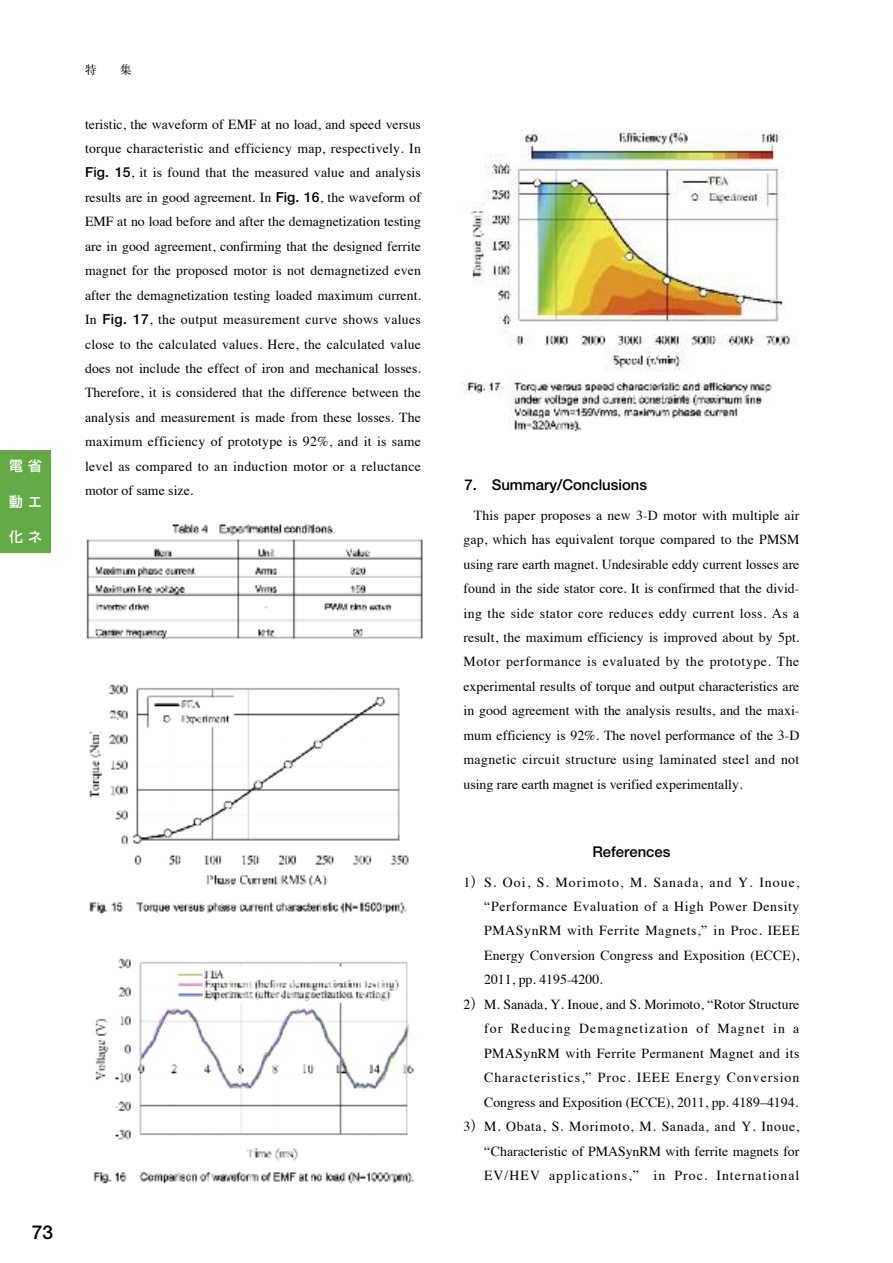
<style>
.page{position:relative;width:893px;height:1263px;background:#fff}
.page>*{position:absolute;margin:0;border:0;box-sizing:border-box;transform-origin:0 0}
.t1{font:700 19.2px "Futo Go B101";color:#000}
.t2{font:700 14.85px "Futo Go B101";color:#000}
.t3{font:13.8px/24.5px "Times";letter-spacing:.03em;color:#000;text-align:justify}
.t4{font:13.8px "Times";color:#000}
.t5{font:13.8px "Times";letter-spacing:.075em;color:#000}
.t6{font:13.8px "Times";letter-spacing:.01em;color:#000}
.t7{font:13.8px "Times";letter-spacing:.07em;color:#000}
.t8{font:500 13.8px "Shin Go";color:#fff}
.t9{font:11.7px "Ryumin";color:#000}
.s1{font-family:"Futo Go B101";font-weight:700}
.s2{font-family:"Hira Min Pro W3"}
</style>
<div class="page">
<div style="left:0;top:451px;width:51px;height:102px;background:#63a945"></div>
<img style="left:86px;top:524px;width:337px;height:115px">
<img style="left:89px;top:684px;width:320px;height:230px">
<img style="left:93px;top:958px;width:321px;height:226px">
<img style="left:461px;top:131px;width:335px;height:301px">
<p class="t8" style="left:9px;top:457px;width:34px">電省</p>
<p class="t8" style="left:9px;top:493px;width:34px">動エ</p>
<p class="t8" style="left:9px;top:528px;width:34px">化ネ</p>
<p class="t9" style="left:85px;top:62px;width:13px">特</p>
<p class="t9" style="left:120px;top:62px;width:13px">集</p>
<p class="t3" style="left:85px;top:113px;width:337px">teristic, the waveform of EMF at no load, and speed versus torque characteristic and efficiency map, respectively. In <span class="s1">Fig. 15</span>, it is found that the measured value and analysis results are in good agreement. In <span class="s1">Fig. 16</span>, the waveform of EMF at no load before and after the demagnetization testing are in good agreement, confirming that the designed ferrite magnet for the proposed motor is not demagnetized even after the demagnetization testing loaded maximum current.<br>In <span class="s1">Fig. 17</span>, the output measurement curve shows values close to the calculated values. Here, the calculated value does not include the effect of iron and mechanical losses.<br>Therefore, it is considered that the difference between the analysis and measurement is made from these losses. The maximum efficiency of prototype is 92%, and it is same level as compared to an induction motor or a reluctance motor of same size.</p>
<h1 class="t1" style="left:32px;top:1221px;width:23px">73</h1>
<p class="t2" style="left:464px;top:476px;width:184px">7. Summary/Conclusions</p>
<p class="t3" style="left:463px;top:504px;width:337px;text-indent:10px">This paper proposes a new 3-D motor with multiple air gap, which has equivalent torque compared to the PMSM using rare earth magnet. Undesirable eddy current losses are found in the side stator core. It is confirmed that the divid&shy;ing the side stator core reduces eddy current loss. As a result, the maximum efficiency is improved about by 5pt.<br>Motor performance is evaluated by the prototype. The experimental results of torque and output characteristics are in good agreement with the analysis results, and the maxi&shy;mum efficiency is 92%. The novel performance of the 3-D magnetic circuit structure using laminated steel and not using rare earth magnet is verified experimentally.</p>
<p class="t2" style="left:592px;top:842px;width:80px">References</p>
<p class="t5" style="left:463px;top:876px;width:337px">1<span class="s2">）</span>S. Ooi, S. Morimoto, M. Sanada, and Y. Inoue,</p>
<p class="t3" style="left:484px;top:895px;width:317px">“Performance Evaluation of a High Power Density</p>
<p class="t3" style="left:484px;top:920px;width:317px">PMASynRM with Ferrite Magnets,” in Proc. IEEE</p>
<p class="t6" style="left:484px;top:949px;width:317px">Energy Conversion Congress and Exposition (ECCE),</p>
<p class="t4" style="left:484px;top:974px;width:120px">2011, pp. 4195-4200.</p>
<p class="t4" style="left:463px;top:998px;width:337px">2<span class="s2">）</span>M. Sanada, Y. Inoue, and S. Morimoto, “Rotor Structure</p>
<p class="t5" style="left:484px;top:1023px;width:317px">for Reducing Demagnetization of Magnet in a</p>
<p class="t3" style="left:484px;top:1042px;width:317px">PMASynRM with Ferrite Permanent Magnet and its</p>
<p class="t7" style="left:484px;top:1072px;width:317px">Characteristics,” Proc. IEEE Energy Conversion</p>
<p class="t4" style="left:484px;top:1096px;width:315px">Congress and Exposition (ECCE), 2011, pp. 4189–4194.</p>
<p class="t3" style="left:463px;top:1115px;width:337px">3<span class="s2">）</span>M. Obata, S. Morimoto, M. Sanada, and Y. Inoue,</p>
<p class="t4" style="left:484px;top:1145px;width:317px">“Characteristic of PMASynRM with ferrite magnets for</p>
<p class="t5" style="left:484px;top:1169px;width:317px">EV/HEV applications,” in Proc. International</p>
</div>
